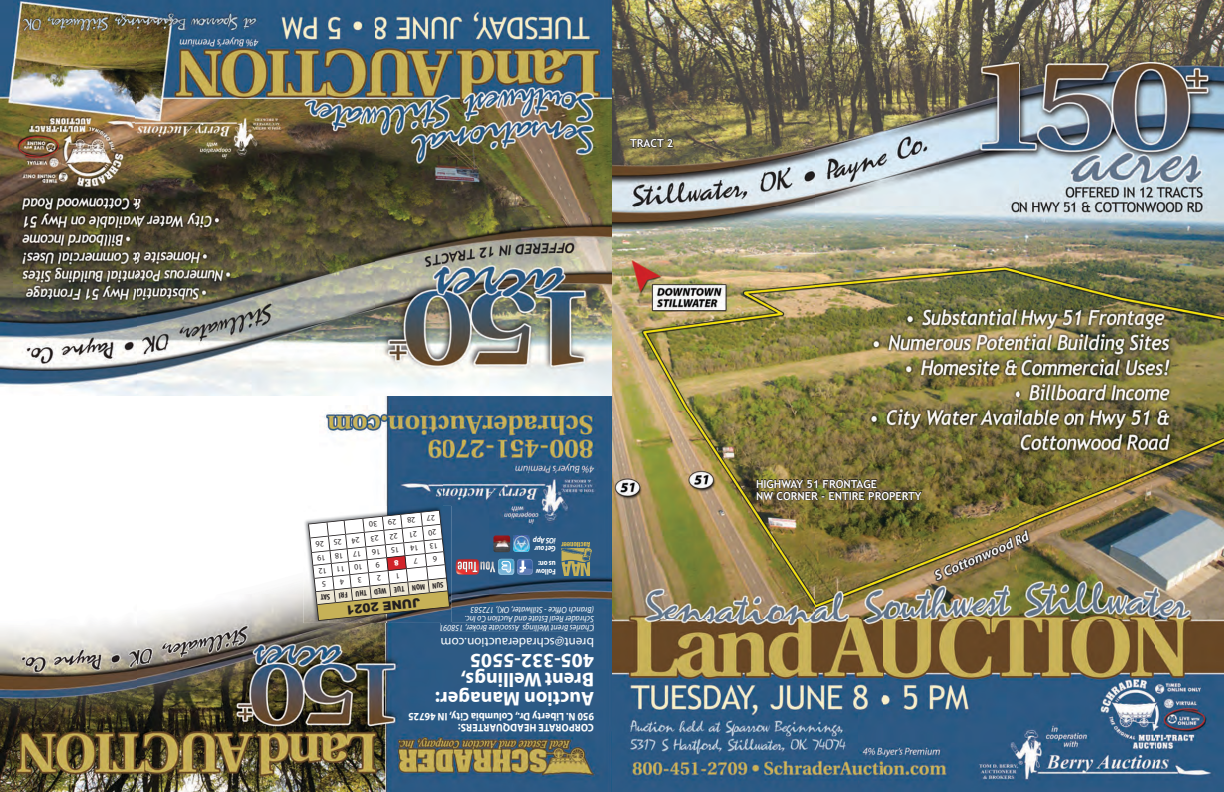
<style>
.page{position:relative;width:1224px;height:792px;background:#fff}
.page>*{position:absolute;margin:0;border:0;box-sizing:border-box;transform-origin:0 0}
.t1{font:700 20px/19px "Myriad Pro";color:#fff}
.t2{font:13px "Myriad Pro";color:#fff}
.t3{font:900 12.3px "Arial";color:#231f20}
.t4{font:700 11px/11px "Myriad Pro";color:#fff;scale:.9 1}
.t5{font:700 11px/12px "Trebuchet MS";color:#fff}
.t6{font:italic 9px/9px "Myriad Pro";color:#fff;scale:.9 1}
.t7{font:700 condensed 8px "Myriad Pro";color:#231f20}
.t8{font:8px "Myriad Pro";color:#231f20}
.t9{font:italic 700 8px/8px "Myriad Pro";letter-spacing:-.025em;color:#fff;scale:.88 1}
.t10{font:700 8px/8px "Myriad Pro";letter-spacing:-.025em;color:#fff;scale:.88 1}
</style>
<div class="page">
<img style="left:612px;top:0;width:612px;height:792px">
<svg style="left:756px;top:478px;width:167px;height:23px;background:#574e2d"></svg>
<svg style="left:629px;top:138px;width:45px;height:10px"></svg>
<img style="left:136px;top:594px;width:476px;height:198px">
<img style="left:0;top:0;width:136px;height:792px">
<img style="left:442px;top:396px;width:170px;height:198px">
<img style="left:324px;top:396px;width:118px;height:110px">
<img style="left:441px;top:623px;width:153px;height:8px">
<img style="left:136px;top:0;width:476px;height:396px">
<img style="left:304px;top:506px;width:147px;height:117px">
<img style="left:562px;top:543px;width:30px;height:32px">
<svg style="left:556px;top:607px;width:5px;height:6px"></svg>
<img style="left:308px;top:510px;width:225px;height:114px">
<p class="t5" style="left:630px;top:137px;width:45px">TRACT 2</p>
<p class="t8" style="left:360px;top:545px;width:46px;rotate:174deg">24 25 26</p>
<p class="t8" style="left:362px;top:558px;width:46px;rotate:174deg">17 18 19</p>
<p class="t8" style="left:363px;top:571px;width:46px;rotate:174deg">10 11 12</p>
<p class="t9" style="left:556px;top:553px;width:28px;rotate:-180deg">Get our iOS App</p>
<p class="t10" style="left:556px;top:576px;width:24px;rotate:-180deg">Follow us on:</p>
<p class="t7" style="left:444px;top:589px;width:125px;rotate:174deg">SUN MON TUE WED THU FRI SAT</p>
<h3 class="t3" style="left:421px;top:611px;width:76px;rotate:174deg">JUNE 2021</h3>
<p class="t6" style="left:594px;top:632px;width:173px;rotate:-180deg">Charles Brent Wellings Associate Broker, 158091<br>Schrader Real Estate and Auction Co Inc. (Branch O ce - Stillwater, OK), 172583</p>
<h2 class="t2" style="left:594px;top:650px;width:155px;rotate:-180deg">brent@schraderauction.com</h2>
<h1 class="t1" style="left:594px;top:709px;width:160px;rotate:-180deg">Auction Manager:<br>Brent Wellings,<br>405-332-5505</h1>
<p class="t4" style="left:594px;top:734px;width:208px;rotate:-180deg">CORPORATE HEADQUARTERS:<br>950 N. Liberty Dr., Columbia City, IN 46725</p>
<p class="t5" style="left:756px;top:478px;width:167px">HIGHWAY 51 FRONTAGE<br>NW CORNER - ENTIRE PROPERTY</p>
</div>
